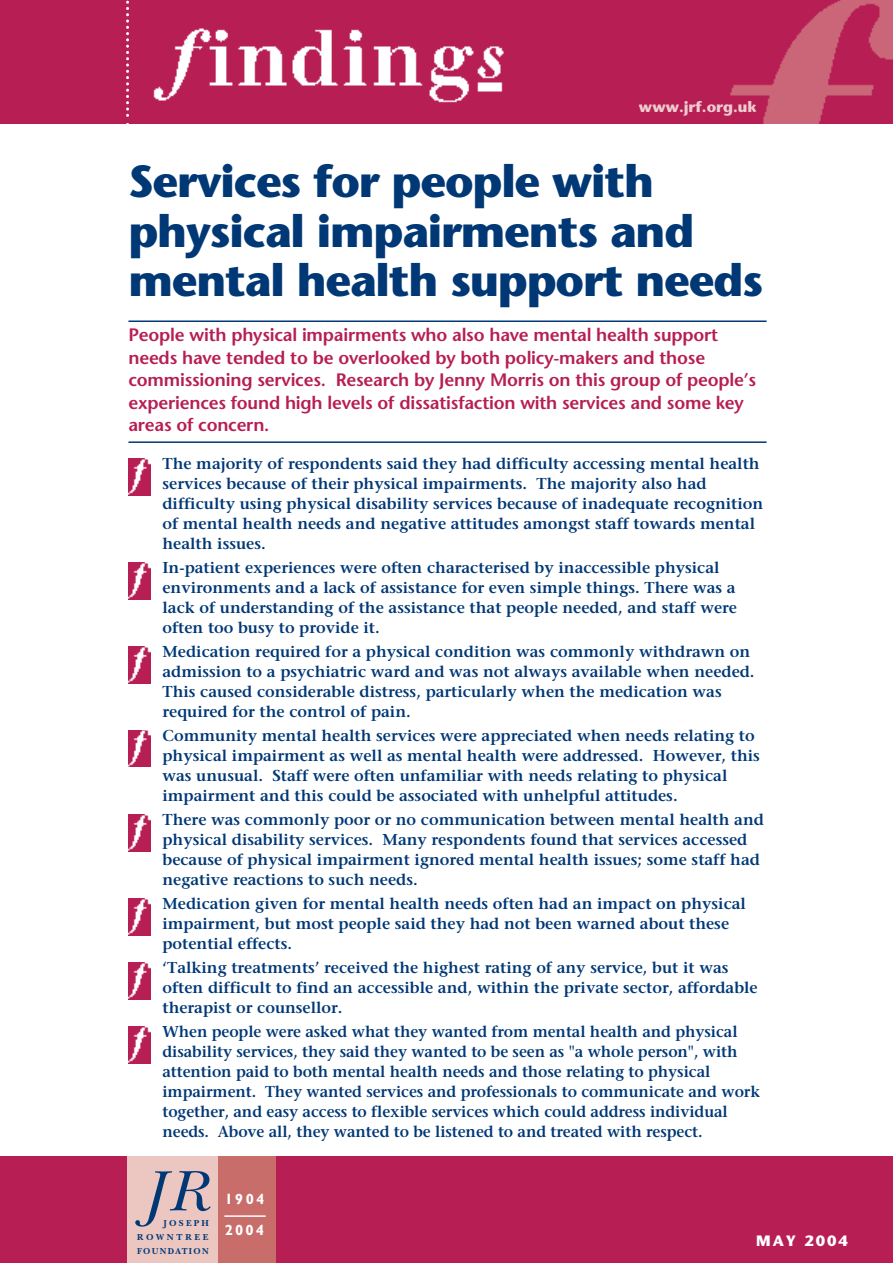
<style>
.page{position:relative;width:893px;height:1263px;background:#fff}
.page>*{position:absolute;margin:0;border:0;box-sizing:border-box;transform-origin:0 0}
.t1{font:italic 59.55px "New Baskerville";color:#003876}
.t2{font:700 45px/49.5px "Stone Sans";letter-spacing:-.025em;color:#003876}
.t3{font:600 18px/22.5px "Stone Sans";letter-spacing:-.01em;color:#b61e54}
.t4{font:600 15.75px/20px "Stone Serif";color:#003876}
.t5{font:700 15px "Stone Sans";color:#eecbce}
.t6{font:700 15px "Stone Sans";letter-spacing:.125em;color:#fff}
.t7{font:700 14.85px/30.8px "M Gill Sans";letter-spacing:.15em;color:#fff}
.t8{font:700 9px/14.1px "New Baskerville";letter-spacing:.145em;color:#003876}
.t9{font:700 9px "New Baskerville";letter-spacing:.24em;color:#003876}
</style>
<div class="page">
<div style="left:1px;top:1157px;width:891px;height:106px;background:#b61e54"></div>
<div style="left:1px;top:0;width:891px;height:123px;background:#b61e54"></div>
<img style="left:730px;top:0;width:162px;height:123px">
<img style="left:153px;top:28px;width:351px;height:75px">
<div style="left:218px;top:1157px;width:58px;height:106px;background:#c96d6b"></div>
<div style="left:128px;top:1157px;width:90px;height:106px;background:#ecc6c0"></div>
<hr style="left:224px;top:1215px;width:41px;height:2px;background:#fff">
<svg style="left:126px;top:0;width:3px;height:124px"></svg>
<img style="left:128px;top:458px;width:22px;height:37px">
<img style="left:128px;top:562px;width:22px;height:37px">
<img style="left:128px;top:646px;width:22px;height:37px">
<img style="left:128px;top:962px;width:22px;height:37px">
<img style="left:128px;top:898px;width:22px;height:37px">
<img style="left:128px;top:814px;width:22px;height:37px">
<img style="left:128px;top:730px;width:22px;height:37px">
<img style="left:128px;top:1027px;width:22px;height:37px">
<hr style="left:128px;top:441px;width:638px;height:2px;background:#003876">
<hr style="left:128px;top:321px;width:638px;height:1px;background:#003876">
<p class="t5" style="left:639px;top:101px;width:119px">www.jrf.org.uk</p>
<h2 class="t2" style="left:128px;top:161px;width:636px">Services for people with physical impairments and mental health support needs</h2>
<p class="t3" style="left:128px;top:326px;width:629px">People with physical impairments who also have mental health support needs have tended to be overlooked by both policy-makers and those commissioning services. Research by Jenny Morris on this group of people’s experiences found high levels of dissatisfaction with services and some key areas of concern.</p>
<p class="t4" style="left:162px;top:455px;width:602px">The majority of respondents said they had difficulty accessing mental health services because of their physical impairments. The majority also had difficulty using physical disability services because of inadequate recognition of mental health needs and negative attitudes amongst staff towards mental health issues.</p>
<p class="t4" style="left:162px;top:559px;width:576px">In-patient experiences were often characterised by inaccessible physical environments and a lack of assistance for even simple things. There was a lack of understanding of the assistance that people needed, and staff were often too busy to provide it.</p>
<p class="t4" style="left:162px;top:643px;width:593px">Medication required for a physical condition was commonly withdrawn on admission to a psychiatric ward and was not always available when needed.<br>This caused considerable distress, particularly when the medication was required for the control of pain.</p>
<p class="t4" style="left:162px;top:727px;width:599px">Community mental health services were appreciated when needs relating to physical impairment as well as mental health were addressed. However, this was unusual. Staff were often unfamiliar with needs relating to physical impairment and this could be associated with unhelpful attitudes.</p>
<p class="t4" style="left:162px;top:811px;width:603px">There was commonly poor or no communication between mental health and physical disability services. Many respondents found that services accessed because of physical impairment ignored mental health issues; some staff had negative reactions to such needs.</p>
<p class="t4" style="left:162px;top:896px;width:585px">Medication given for mental health needs often had an impact on physical impairment, but most people said they had not been warned about these potential effects.</p>
<p class="t4" style="left:162px;top:960px;width:596px">‘Talking treatments’ received the highest rating of any service, but it was often difficult to find an accessible and, within the private sector, affordable therapist or counsellor.</p>
<p class="t4" style="left:162px;top:1024px;width:599px">When people were asked what they wanted from mental health and physical disability services, they said they wanted to be seen as "a whole person", with attention paid to both mental health needs and those relating to physical impairment. They wanted services and professionals to communicate and work together, and easy access to flexible services which could address individual needs. Above all, they wanted to be listened to and treated with respect.</p>
<h1 class="t1" style="left:144px;top:1171px;width:64px">JR</h1>
<p class="t9" style="left:163px;top:1220px;width:47px">JOSEPH</p>
<p class="t8" style="left:137px;top:1232px;width:73px">ROWNTREE<br>FOUNDATION</p>
<p class="t7" style="left:225px;top:1185px;width:41px">1904<br>2004</p>
<p class="t6" style="left:756px;top:1234px;width:93px">MAY 2004</p>
</div>
